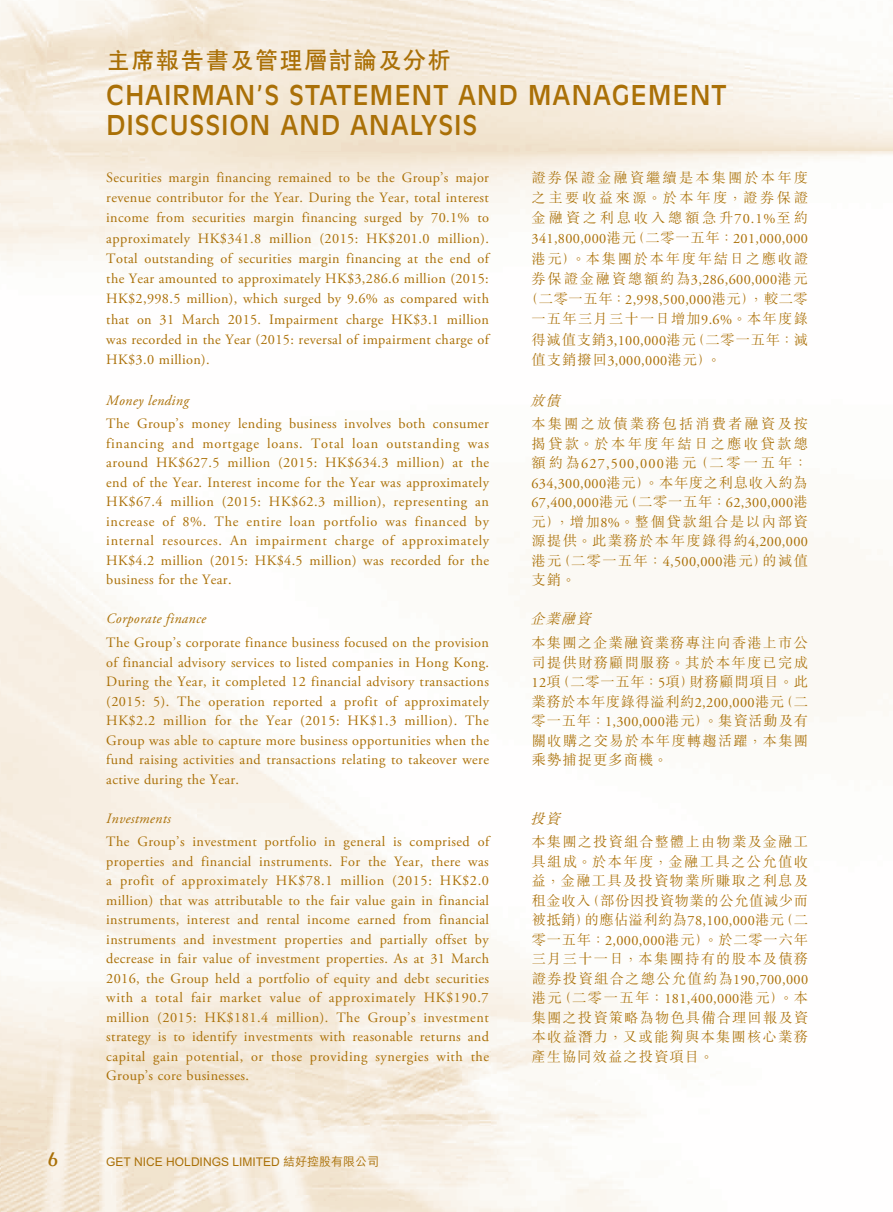
<style>
.page{position:relative;width:893px;height:1212px;background:#fff}
.page>*{position:absolute;margin:0;border:0;box-sizing:border-box;transform-origin:0 0}
.t1{font:27px/30px "Antique Olive Std";letter-spacing:.03em;color:#aa7007}
.t2{font:700 24px "C Hei 2 HK";letter-spacing:.03em;color:#aa7007}
.t3{font:600 21px "Peignot LT Std";color:#aa7007}
.t4{font:14.25px/19.5px "Adobe Garamond Pro";letter-spacing:.025em;color:#aa7007;text-align:justify}
.t5{font:300 14.25px/19.5px "M Sung HK";letter-spacing:.09em;color:#aa7007;text-align:justify}
.t6{font:italic 14.25px "Adobe Garamond Pro";letter-spacing:.025em;color:#aa7007}
.t7{font:300 14.25px "M Sung HK";letter-spacing:.12em;color:#aa7007}
.t8{font:italic 300 14.25px "M Sung HK";color:#aa7007}
.t9{font:500 12px "M Hei HK";color:#aa7007}
.s1{font-family:"Adobe Garamond Pro";font-weight:400}
.s2{font-family:"M Sung HK";font-weight:300}
</style>
<div class="page">
<h2 class="t2" style="left:106px;top:43px;width:346px">主席報告書及管理層討論及分析</h2>
<h1 class="t1" style="left:106px;top:81px;width:622px">CHAIRMAN’S STATEMENT AND MANAGEMENT<br>DISCUSSION AND ANALYSIS</h1>
<p class="t4" style="left:106px;top:168px;width:384px;line-height:20.2px">Securities margin financing remained to be the Group’s major revenue contributor for the Year. During the Year, total interest income from securities margin financing surged by 70.1% to approximately HK$341.8 million (2015: HK$201.0 million).<br>Total outstanding of securities margin financing at the end of the Year amounted to approximately HK$3,286.6 million (2015:<br>HK$2,998.5 million), which surged by 9.6% as compared with that on 31 March 2015. Impairment charge HK$3.1 million was recorded in the Year (2015: reversal of impairment charge of HK$3.0 million).</p>
<p class="t6" style="left:106px;top:392px;width:84px">Money lending</p>
<p class="t4" style="left:106px;top:415px;width:384px">The Group’s money lending business involves both consumer financing and mortgage loans. Total loan outstanding was around HK$627.5 million (2015: HK$634.3 million) at the end of the Year. Interest income for the Year was approximately HK$67.4 million (2015: HK$62.3 million), representing an increase of 8%. The entire loan portfolio was financed by internal resources. An impairment charge of approximately HK$4.2 million (2015: HK$4.5 million) was recorded for the business for the Year.</p>
<p class="t6" style="left:106px;top:610px;width:101px">Corporate finance</p>
<p class="t4" style="left:106px;top:633px;width:384px">The Group’s corporate finance business focused on the provision of financial advisory services to listed companies in Hong Kong.<br>During the Year, it completed 12 financial advisory transactions (2015: 5). The operation reported a profit of approximately HK$2.2 million for the Year (2015: HK$1.3 million). The Group was able to capture more business opportunities when the fund raising activities and transactions relating to takeover were active during the Year.</p>
<p class="t6" style="left:106px;top:810px;width:66px">Investments</p>
<p class="t4" style="left:106px;top:833px;width:384px">The Group’s investment portfolio in general is comprised of properties and financial instruments. For the Year, there was a profit of approximately HK$78.1 million (2015: HK$2.0 million) that was attributable to the fair value gain in financial instruments, interest and rental income earned from financial instruments and investment properties and partially offset by decrease in fair value of investment properties. As at 31 March 2016, the Group held a portfolio of equity and debt securities with a total fair market value of approximately HK$190.7 million (2015: HK$181.4 million). The Group’s investment strategy is to identify investments with reasonable returns and capital gain potential, or those providing synergies with the Group’s core businesses.</p>
<p class="t5" style="left:531px;top:167px;width:278px;line-height:20.2px">證券保證金融資繼續是本集團於本年度之主要收益來源。於本年度，證券保證金融資之利息收入總額急升<span class="s1">70.1%</span>至約</p>
<p class="t4" style="left:532px;top:230px;width:278px">341,800,000<span class="s2">港元（二零一五年：</span>201,000,000</p>
<p class="t7" style="left:531px;top:248px;width:278px">港元）。本集團於本年度年結日之應收證</p>
<p class="t4" style="left:531px;top:270px;width:278px"><span class="s2">券保證金融資總額約為</span>3,286,600,000<span class="s2">港元</span></p>
<p class="t5" style="left:531px;top:288px;width:278px;line-height:20.2px;text-indent:-7px">（二零一五年：<span class="s1">2,998,500,000</span>港元），較二零一五年三月三十一日增加<span class="s1">9.6%</span>。本年度錄得減值支銷<span class="s1">3,100,000</span>港元（二零一五年：減值支銷撥回<span class="s1">3,000,000</span>港元）。</p>
<p class="t8" style="left:530px;top:390px;width:36px">放債</p>
<p class="t5" style="left:531px;top:414px;width:278px">本集團之放債業務包括消費者融資及按揭貸款。於本年度年結日之應收貸款總額約為<span class="s1">627,500,000</span>港元（二零一五年：<span class="s1">634,300,000</span>港元）。本年度之利息收入約為</p>
<p class="t4" style="left:531px;top:494px;width:278px">67,400,000<span class="s2">港元（二零一五年：</span>62,300,000<span class="s2">港</span></p>
<p class="t5" style="left:531px;top:511px;width:278px">元），增加<span class="s1">8%</span>。整個貸款組合是以內部資源提供。此業務於本年度錄得約<span class="s1">4,200,000</span>港元（二零一五年：<span class="s1">4,500,000</span>港元）的減值支銷。</p>
<p class="t8" style="left:530px;top:609px;width:67px">企業融資</p>
<p class="t5" style="left:531px;top:632px;width:278px">本集團之企業融資業務專注向香港上市公司提供財務顧問服務。其於本年度已完成<span class="s1">12</span>項（二零一五年：<span class="s1">5</span>項）財務顧問項目。此業務於本年度錄得溢利約<span class="s1">2,200,000</span>港元（二零一五年：<span class="s1">1,300,000</span>港元）。集資活動及有關收購之交易於本年度轉趨活躍，本集團乘勢捕捉更多商機。</p>
<p class="t8" style="left:530px;top:808px;width:36px">投資</p>
<p class="t5" style="left:531px;top:832px;width:278px">本集團之投資組合整體上由物業及金融工具組成。於本年度，金融工具之公允值收益，金融工具及投資物業所賺取之利息及租金收入（部份因投資物業的公允值減少而被抵銷）的應佔溢利約為<span class="s1">78,100,000</span>港元（二零一五年：<span class="s1">2,000,000</span>港元）。於二零一六年三月三十一日，本集團持有的股本及債務證券投資組合之總公允值約為<span class="s1">190,700,000</span>港元（二零一五年：<span class="s1">181,400,000</span>港元）。本集團之投資策略為物色具備合理回報及資本收益潛力，又或能夠與本集團核心業務產生協同效益之投資項目。</p>
<h3 class="t3" style="left:47px;top:1147px;width:13px">6</h3>
<p class="t9" style="left:106px;top:1153px;width:274px">GET NICE HOLDINGS LIMITED 結好控股有限公司</p>
</div>
